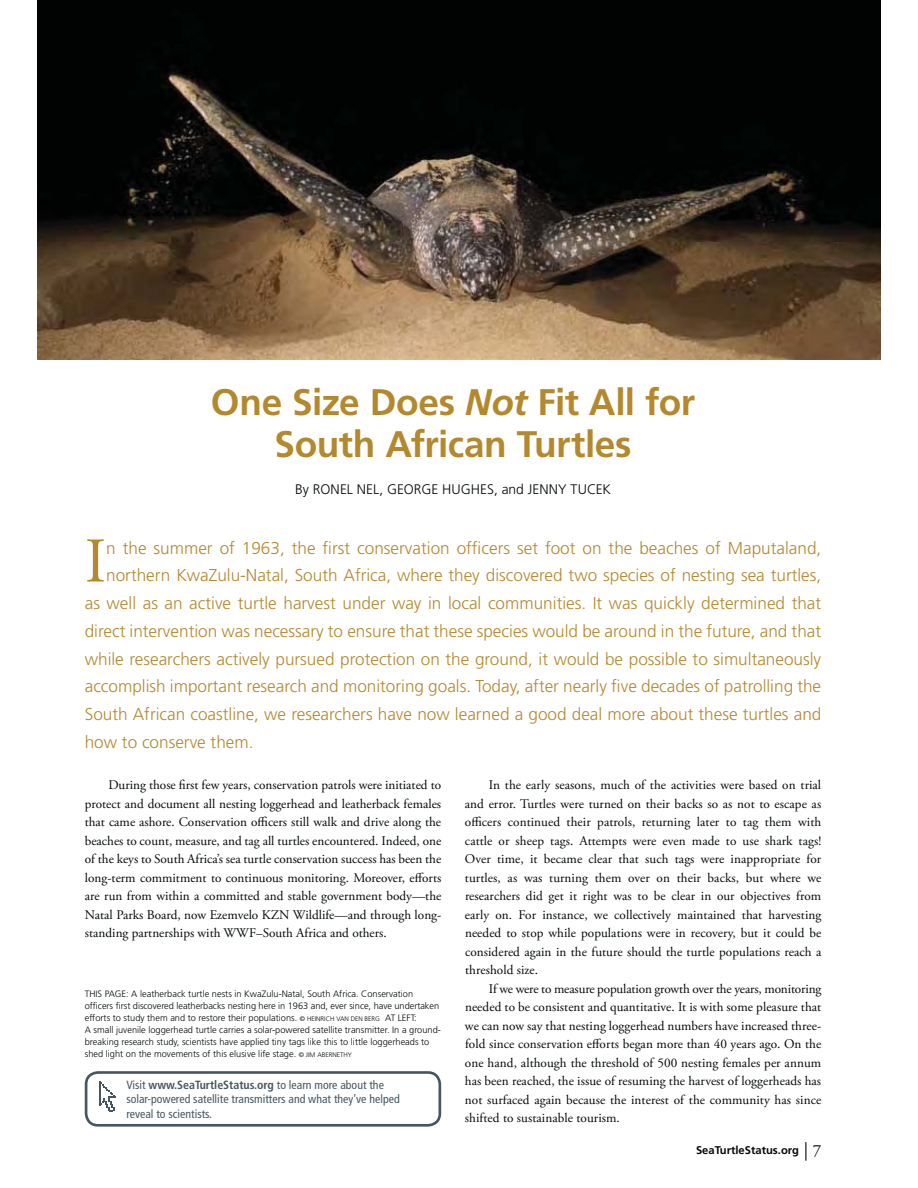
<style>
.page{position:relative;width:918px;height:1188px;background:#fff}
.page>*{position:absolute;margin:0;border:0;box-sizing:border-box;transform-origin:0 0}
.t1{font:63.45px "Adobe Garamond Pro";color:#b4882d}
.t2{font:700 36.9px/41.5px "Frutiger";letter-spacing:-.01em;color:#b4882d;text-align:center}
.t3{font:300 17.1px "Frutiger";color:#b4882d}
.t4{font:300 13.8px "Frutiger";color:#040809}
.t5{font:13.2px/18.5px "Adobe Garamond Pro";letter-spacing:.005em;color:#040809;text-align:justify}
.t6{font:condensed 11.85px/14.5px "Frutiger";color:#465560}
.t7{font:700 11.25px "Frutiger";color:#040809}
.t8{font:300 9.3px/11.9px "Frutiger";color:#040809}
.s1{font-style:italic}
.s2{font-size:6.6px}
.s3{font-weight:700}
.s4{font-family:"Adobe Garamond Pro";font-weight:400;font-size:18.45px}
.s5{font-family:"Adobe Garamond Pro";font-weight:400;font-size:17.1px}
</style>
<div class="page">
<img style="left:37px;top:0;width:844px;height:360px">
<div style="left:85px;top:1071px;width:356px;height:56px;border:3px solid #465560;border-radius:12px"></div>
<svg style="left:99px;top:1081px;width:17px;height:31px"></svg>
<h2 class="t2" style="left:211px;top:384px;width:486px">One Size Does <span class="s1">Not</span> Fit All for<br>South African Turtles</h2>
<p class="t4" style="left:295px;top:483px;width:317px">By RONEL NEL, GEORGE HUGHES, and JENNY TUCEK</p>
<h1 class="t1" style="left:85px;top:536px;width:23px">I</h1>
<p class="t3" style="left:106px;top:541px;width:717px">n the summer of 1963, the first conservation officers set foot on the beaches of Maputaland,</p>
<p class="t3" style="left:106px;top:569px;width:717px">northern KwaZulu-Natal, South Africa, where they discovered two species of nesting sea turtles,</p>
<p class="t3" style="left:85px;top:596px;width:738px">as well as an active turtle harvest under way in local communities. It was quickly determined that</p>
<p class="t3" style="left:85px;top:624px;width:738px">direct intervention was necessary to ensure that these species would be around in the future, and that</p>
<p class="t3" style="left:85px;top:652px;width:738px">while researchers actively pursued protection on the ground, it would be possible to simultaneously</p>
<p class="t3" style="left:85px;top:679px;width:738px">accomplish important research and monitoring goals. Today, after nearly five decades of patrolling the</p>
<p class="t3" style="left:85px;top:707px;width:738px">South African coastline, we researchers have now learned a good deal more about these turtles and</p>
<p class="t3" style="left:85px;top:735px;width:170px">how to conserve them.</p>
<p class="t5" style="left:85px;top:777px;width:358px;text-indent:24px">During those first few years, conservation patrols were initiated to protect and document all nesting loggerhead and leatherback females that came ashore. Conservation officers still walk and drive along the beaches to count, measure, and tag all turtles encountered. Indeed, one of the keys to South Africa’s sea turtle conservation success has been the long-term commitment to continuous monitoring. Moreover, efforts are run from within a committed and stable government body—the Natal Parks Board, now Ezemvelo KZN Wildlife—and through long&shy;standing partnerships with WWF–South Africa and others.</p>
<p class="t8" style="left:85px;top:989px;width:358px">THIS PAGE: A leatherback turtle nests in KwaZulu-Natal, South Africa. Conservation officers first discovered leatherbacks nesting here in 1963 and, ever since, have undertaken efforts to study them and to restore their populations. <span class="s2">© HEINRICH VAN DEN BERG</span> AT LEFT:<br>A small juvenile loggerhead turtle carries a solar-powered satellite transmitter. In a ground&shy;breaking research study, scientists have applied tiny tags like this to little loggerheads to shed light on the movements of this elusive life stage. <span class="s2">© JIM ABERNETHY</span></p>
<p class="t6" style="left:126px;top:1078px;width:275px">Visit <span class="s3">www.SeaTurtleStatus.org</span> to learn more about the solar-powered satellite transmitters and what they’ve helped reveal to scientists.</p>
<p class="t5" style="left:465px;top:777px;width:358px;text-indent:24px">In the early seasons, much of the activities were based on trial and error. Turtles were turned on their backs so as not to escape as officers continued their patrols, returning later to tag them with cattle or sheep tags. Attempts were even made to use shark tags!<br>Over time, it became clear that such tags were inappropriate for turtles, as was turning them over on their backs, but where we researchers did get it right was to be clear in our objectives from early on. For instance, we collectively maintained that harvesting needed to stop while populations were in recovery, but it could be considered again in the future should the turtle populations reach a threshold size.</p>
<p class="t5" style="left:465px;top:980px;width:358px;text-indent:24px">If we were to measure population growth over the years, monitoring needed to be consistent and quantitative. It is with some pleasure that we can now say that nesting loggerhead numbers have increased three&shy;fold since conservation efforts began more than 40 years ago. On the one hand, although the threshold of 500 nesting females per annum has been reached, the issue of resuming the harvest of loggerheads has not surfaced again because the interest of the community has since shifted to sustainable tourism.</p>
<p class="t7" style="left:696px;top:1146px;width:127px">SeaTurtleStatus.org <span class="s4">|</span> <span class="s5">7</span></p>
</div>
